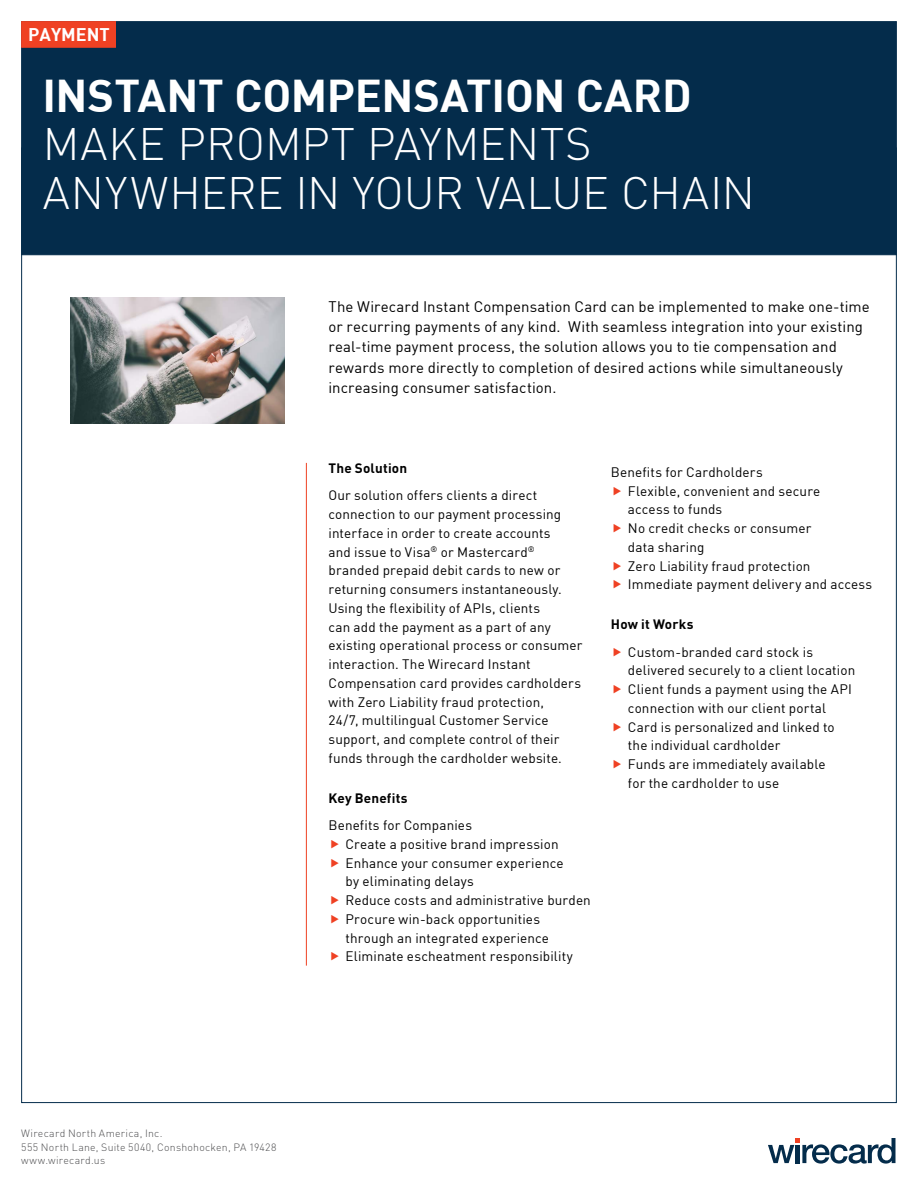
<style>
.page{position:relative;width:918px;height:1188px;background:#fff}
.page>*{position:absolute;margin:0;border:0;box-sizing:border-box;transform-origin:0 0}
.t1{font:300 45px/48.8px "DINOT";color:#fff}
.t2{font:45px "DIN Bold";letter-spacing:-.005em;color:#fff}
.t3{font:18px "DIN Bold";color:#fff}
.t4{font:15px/20.2px "DIN";letter-spacing:.005em;color:#000}
.t5{font:13.5px/18.8px "DIN";letter-spacing:.01em;color:#000}
.t6{font:700 13.5px "DINOT";letter-spacing:.015em;color:#000}
.t7{font:300 10.5px/13.5px "DINOT";letter-spacing:.025em;color:#4d4d4f}
</style>
<div class="page">
<div style="left:21px;top:21px;width:876px;height:234px;background:#042c4b;border:1px solid #042c4b"></div>
<svg style="left:768px;top:1138px;width:128px;height:26px"></svg>
<div style="left:21px;top:21px;width:95px;height:27px;background:#ef4123;border:1px solid #ef4123"></div>
<hr style="left:306px;top:463px;width:1px;height:503px;background:#ef4123">
<img style="left:70px;top:297px;width:214px;height:126px">
<h2 class="t3" style="left:28px;top:23px;width:83px">PAYMENT</h2>
<h1 class="t2" style="left:43px;top:66px;width:651px">INSTANT COMPENSATION CARD</h1>
<h1 class="t1" style="left:43px;top:119px;width:714px">MAKE PROMPT PAYMENTS<br>ANYWHERE IN YOUR VALUE CHAIN</h1>
<p class="t4" style="left:328px;top:296px;width:543px">The Wirecard Instant Compensation Card can be implemented to make one-time or recurring payments of any kind. With seamless integration into your existing real-time payment process, the solution allows you to tie compensation and rewards more directly to completion of desired actions while simultaneously increasing consumer satisfaction.</p>
<p class="t6" style="left:328px;top:459px;width:80px">The Solution</p>
<p class="t5" style="left:328px;top:486px;width:256px">Our solution offers clients a direct connection to our payment processing interface in order to create accounts<br>and issue to Visa<sup>®</sup> or Mastercard<sup>® </sup>branded prepaid debit cards to new or returning consumers instantaneously.<br>Using the flexibility of APIs, clients<br>can add the payment as a part of any existing operational process or consumer interaction. The Wirecard Instant Compensation card provides cardholders with Zero Liability fraud protection,<br>24/7, multilingual Customer Service support, and complete control of their funds through the cardholder website.</p>
<p class="t6" style="left:329px;top:789px;width:81px">Key Benefits</p>
<p class="t5" style="left:346px;top:816px;width:247px;text-indent:-17px">Benefits for Companies<br>Create a positive brand impression<br>Enhance your consumer experience<br>by eliminating delays<br>Reduce costs and administrative burden<br>Procure win-back opportunities through an integrated experience<br>Eliminate escheatment responsibility</p>
<p class="t5" style="left:628px;top:462px;width:246px;text-indent:-17px">Benefits for Cardholders<br>Flexible, convenient and secure<br>access to funds<br>No credit checks or consumer<br>data sharing<br>Zero Liability fraud protection<br>Immediate payment delivery and access</p>
<p class="t6" style="left:611px;top:616px;width:84px">How it Works</p>
<p class="t5" style="left:628px;top:642px;width:229px">Custom-branded card stock is delivered securely to a client location<br>Client funds a payment using the API connection with our client portal<br>Card is personalized and linked to the individual cardholder<br>Funds are immediately available<br>for the cardholder to use</p>
<p class="t7" style="left:21px;top:1127px;width:257px">Wirecard North America, Inc.<br>555 North Lane, Suite 5040, Conshohocken, PA 19428 www.wirecard.us</p>
</div>
